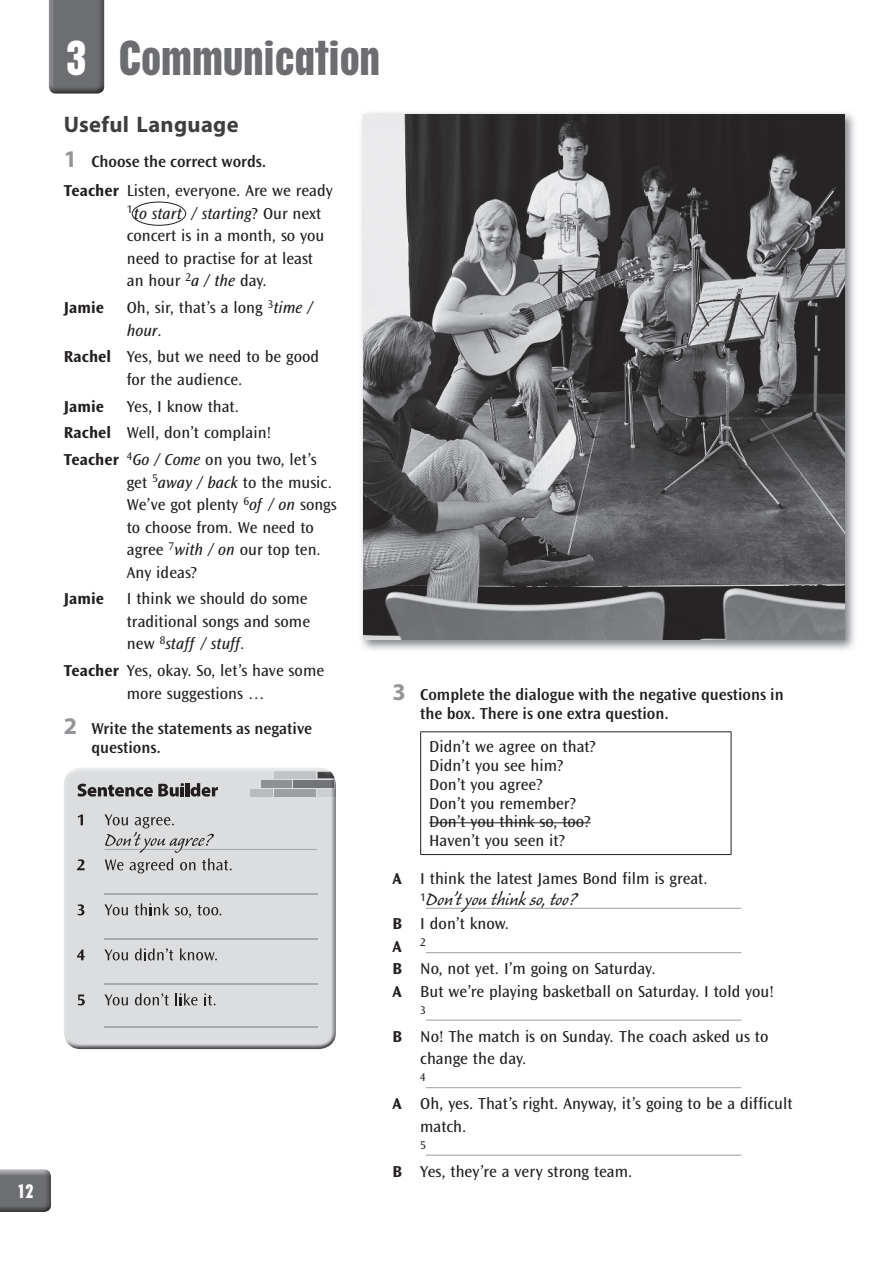
<style>
.page{position:relative;width:893px;height:1263px;background:#fff}
.page>*{position:absolute;margin:0;border:0;box-sizing:border-box;transform-origin:0 0}
.t1{font:700 condensed 45px "Placard";color:#6c6d70}
.t2{font:22.5px "Caliban";color:#231f20}
.t3{font:700 22.5px "Myriad Pro";letter-spacing:.015em;color:#3e3e3f}
.t4{font:700 condensed 18px "Placard";color:#fff}
.t5{font:16.5px/22.5px "Ocean Sans Std";color:#231f20}
.t6{font:600 16.5px/18.8px "Ocean Sans Std";color:#231f20}
.t7{font:700 16.5px "Ocean Sans Std";letter-spacing:.005em;color:#231f20}
.t8{font:11.55px "Ocean Sans Std";color:#231f20}
.s1{color:#fff}
.s2{font-family:"Myriad Pro";font-weight:700;font-size:24px;color:#939598}
.s3{font-weight:600}
.s4{font-weight:700}
.s5{font-style:italic}
.s6{font-family:"Ocean Sans Std";font-size:11.55px}
</style>
<div class="page">
<img style="left:361px;top:112px;width:494px;height:538px">
<img style="left:364px;top:115px;width:480px;height:525px">
<img style="left:49px;top:0;width:55px;height:94px">
<svg style="left:315px;top:41px;width:13px;height:34px"></svg>
<img style="left:64px;top:768px;width:272px;height:281px">
<svg style="left:77px;top:783px;width:141px;height:14px;background:#838283"></svg>
<svg style="left:78px;top:814px;width:5px;height:11px"></svg>
<img style="left:232px;top:849px;width:85px;height:1px">
<svg style="left:77px;top:859px;width:8px;height:11px"></svg>
<svg style="left:104px;top:814px;width:128px;height:59px;background:#c5c5c7"></svg>
<img style="left:104px;top:893px;width:213px;height:1px">
<svg style="left:77px;top:904px;width:8px;height:11px"></svg>
<svg style="left:135px;top:903px;width:34px;height:12px"></svg>
<svg style="left:104px;top:904px;width:24px;height:11px"></svg>
<svg style="left:197px;top:905px;width:25px;height:11px"></svg>
<svg style="left:175px;top:907px;width:16px;height:11px"></svg>
<img style="left:104px;top:938px;width:213px;height:1px">
<svg style="left:77px;top:949px;width:8px;height:11px"></svg>
<svg style="left:135px;top:948px;width:38px;height:12px"></svg>
<svg style="left:104px;top:949px;width:24px;height:11px"></svg>
<svg style="left:180px;top:948px;width:37px;height:13px"></svg>
<img style="left:104px;top:983px;width:213px;height:1px">
<svg style="left:78px;top:994px;width:7px;height:11px"></svg>
<svg style="left:135px;top:993px;width:34px;height:12px"></svg>
<svg style="left:175px;top:993px;width:23px;height:12px"></svg>
<svg style="left:104px;top:994px;width:24px;height:11px"></svg>
<svg style="left:204px;top:993px;width:12px;height:13px"></svg>
<img style="left:104px;top:1027px;width:213px;height:1px">
<img style="left:251px;top:790px;width:21px;height:7px">
<img style="left:275px;top:790px;width:40px;height:7px">
<img style="left:275px;top:772px;width:40px;height:6px">
<img style="left:261px;top:781px;width:30px;height:6px">
<img style="left:318px;top:790px;width:18px;height:7px">
<img style="left:318px;top:772px;width:17px;height:6px">
<img style="left:293px;top:781px;width:41px;height:6px">
<div style="left:132px;top:202px;width:54px;height:24px;border:1px solid #231f20;border-radius:50%"></div>
<hr style="left:420px;top:731px;width:311px;height:1px;background:#231f20">
<hr style="left:420px;top:732px;width:1px;height:122px;background:#231f20">
<hr style="left:731px;top:732px;width:1px;height:122px;background:#231f20">
<hr style="left:420px;top:854px;width:311px;height:1px;background:#231f20">
<hr style="left:429px;top:822px;width:162px;height:1px;background:#231f20">
<hr style="left:426px;top:908px;width:315px;height:1px;background:#a8a9ad">
<hr style="left:426px;top:952px;width:315px;height:1px;background:#a8a9ad">
<hr style="left:426px;top:1019px;width:315px;height:2px;background:#a8a9ad">
<hr style="left:426px;top:1087px;width:315px;height:1px;background:#a8a9ad">
<hr style="left:426px;top:1154px;width:315px;height:2px;background:#a8a9ad">
<img style="left:0;top:1169px;width:51px;height:43px">
<p class="t4" style="left:17px;top:1180px;width:18px">12</p>
<h1 class="t1" style="left:66px;top:32px;width:315px"><span class="s1">3</span> Communica ion</h1>
<h2 class="t3" style="left:64px;top:111px;width:176px">Useful Language</h2>
<p class="t5" style="left:64px;top:148px;width:271px;line-height:28.8px"><span class="s2">1</span> <span class="s3">Choose the correct words.<br></span><span class="s4">Teacher</span> Listen, everyone. Are we ready</p>
<p class="t5" style="left:127px;top:202px;width:199px"><sup>1</sup> <span class="s5">to start / starting</span>? Our next concert is in a month, so you need to practise for at least an hour <sup>2</sup><span class="s5">a / the</span> day.</p>
<p class="t7" style="left:64px;top:298px;width:42px">Jamie</p>
<p class="t5" style="left:127px;top:297px;width:187px">Oh, sir, that’s a long <sup>3</sup><span class="s5">time / hour</span>.</p>
<p class="t5" style="left:127px;top:346px;width:194px;text-indent:-63px"><span class="s4">Rachel</span> Yes, but we need to be good for the audience.</p>
<p class="t7" style="left:64px;top:397px;width:42px">Jamie</p>
<p class="t5" style="left:64px;top:393px;width:254px;line-height:26.7px;text-indent:63px">Yes, I know that.<br><span class="s4">Rachel</span> Well, don’t complain!<br><span class="s4">Teacher</span> <sup>4</sup><span class="s5">Go / Come</span> on you two, let’s</p>
<p class="t5" style="left:127px;top:471px;width:211px">get <sup>5</sup><span class="s5">away / back</span> to the music.<br>We’ve got plenty <sup>6</sup><span class="s5">of / on</span> songs to choose from. We need to agree <sup>7</sup><span class="s5">with / on</span> our top ten.<br>Any ideas?</p>
<p class="t7" style="left:64px;top:590px;width:42px">Jamie</p>
<p class="t5" style="left:127px;top:588px;width:185px">I think we should do some traditional songs and some new <sup>8</sup><span class="s5">staff / stuff</span>.</p>
<p class="t5" style="left:64px;top:660px;width:262px;text-align:center"><span class="s4">Teacher</span> Yes, okay. So, let’s have some more suggestions …</p>
<p class="t6" style="left:91px;top:720px;width:222px;text-indent:-28px"><span class="s2">2</span> Write the statements as negative questions.</p>
<p class="t6" style="left:420px;top:686px;width:365px;text-indent:-28px"><span class="s2">3</span> Complete the dialogue with the negative questions in the box. There is one extra question.</p>
<p class="t5" style="left:429px;top:738px;width:168px;line-height:18.8px">Didn’t we agree on that?<br>Didn’t you see him?<br>Don’t you agree?<br>Don’t you remember?<br>Don’t you think so, too?<br>Haven’t you seen it?</p>
<p class="t5" style="left:393px;top:868px;width:316px"><span class="s4">A</span> I think the latest James Bond film is great.</p>
<h2 class="t2" style="left:420px;top:888px;width:158px"><span class="s6">1</span>Don’t you think so, too?</h2>
<p class="t5" style="left:393px;top:913px;width:383px"><span class="s4">B</span> I don’t know.<br><span class="s4">A</span> <sup>2<br></sup><span class="s4">B</span> No, not yet. I’m going on Saturday.<br><span class="s4">A</span> But we’re playing basketball on Saturday. I told you!</p>
<p class="t8" style="left:420px;top:1003px;width:7px">3</p>
<p class="t5" style="left:420px;top:1025px;width:350px;text-indent:-28px"><span class="s4">B</span> No! The match is on Sunday. The coach asked us to change the day.</p>
<p class="t8" style="left:420px;top:1071px;width:7px">4</p>
<p class="t5" style="left:420px;top:1093px;width:374px;text-indent:-28px"><span class="s4">A</span> Oh, yes. That’s right. Anyway, it’s going to be a difficult match.</p>
<p class="t8" style="left:420px;top:1138px;width:7px">5</p>
<p class="t5" style="left:393px;top:1160px;width:241px"><span class="s4">B</span> Yes, they’re a very strong team.</p>
</div>
